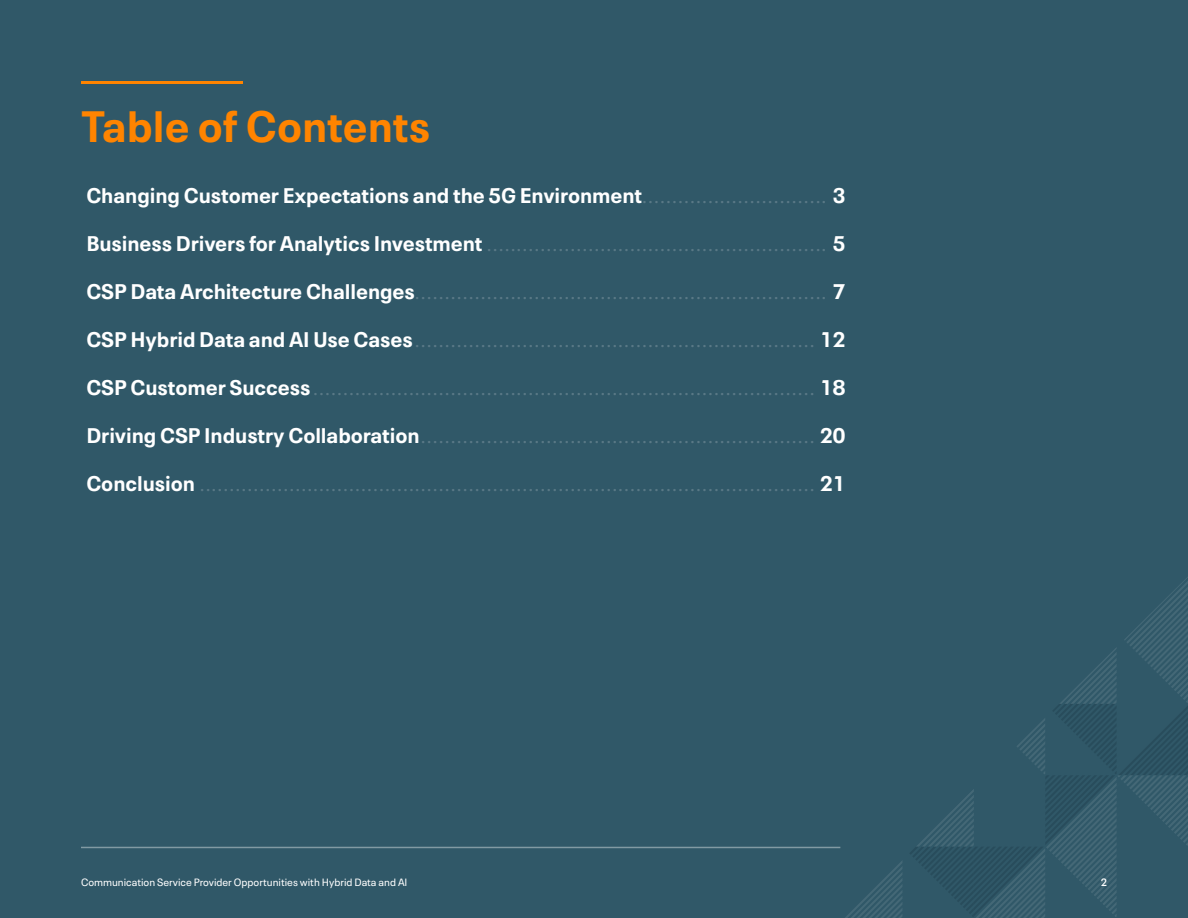
<style>
.page{position:relative;width:1188px;height:918px;background:#305868}
.page>*{position:absolute;margin:0;border:0;box-sizing:border-box;transform-origin:0 0}
.t1{font:700 43.5px "Neue Plak Text";color:#ff8400}
.TOC_text_level_1{font:700 21px "Neue Plak Text";letter-spacing:-.005em;color:#fff}
.TOC_text_level_1-2{font:700 13.5px "Neue Plak Text";color:#5a7986}
.Footer_text{font:10.5px "Neue Plak Text";color:#fff}
.t2{font:600 10.5px "Neue Plak Text";color:#fff}
.s1{font-size:13.5px;color:#5a7986}
.s2{font-size:21px;color:#fff}
</style>
<div class="page">
<svg style="left:845px;top:577px;width:343px;height:341px"></svg>
<hr style="left:81px;top:81px;width:162px;height:3px;background:#ff8400">
<hr style="left:81px;top:847px;width:759px;height:1px;background:#fff">
<h1 class="t1" style="left:81px;top:90px;width:351px">Table of Contents</h1>
<p class="TOC_text_level_1" style="left:86px;top:178px;width:761px">Changing Customer Expectations and the 5G Environment<span class="s1">...............................</span> 3</p>
<p class="TOC_text_level_1-2" style="left:86px;top:235px;width:761px"><span class="s2">Business Drivers for Analytics Investment</span> ......................................................... <span class="s2">5</span></p>
<p class="TOC_text_level_1-2" style="left:86px;top:283px;width:761px"><span class="s2">CSP Data Architecture Challenges</span>..................................................................... <span class="s2">7</span></p>
<p class="TOC_text_level_1-2" style="left:86px;top:331px;width:761px"><span class="s2">CSP Hybrid Data and AI Use Cases</span>................................................................... <span class="s2">12</span></p>
<p class="TOC_text_level_1-2" style="left:86px;top:379px;width:761px"><span class="s2">CSP Customer Success</span>.................................................................................... <span class="s2">18</span></p>
<p class="TOC_text_level_1-2" style="left:86px;top:427px;width:761px"><span class="s2">Driving CSP Industry Collaboration</span>.................................................................. <span class="s2">20</span></p>
<p class="TOC_text_level_1-2" style="left:86px;top:475px;width:761px"><span class="s2">Conclusion</span> ....................................................................................................... <span class="s2">21</span></p>
<p class="Footer_text" style="left:81px;top:874px;width:328px">Communication Service Provider Opportunities with Hybrid Data and AI</p>
<p class="t2" style="left:1101px;top:874px;width:8px">2</p>
</div>
